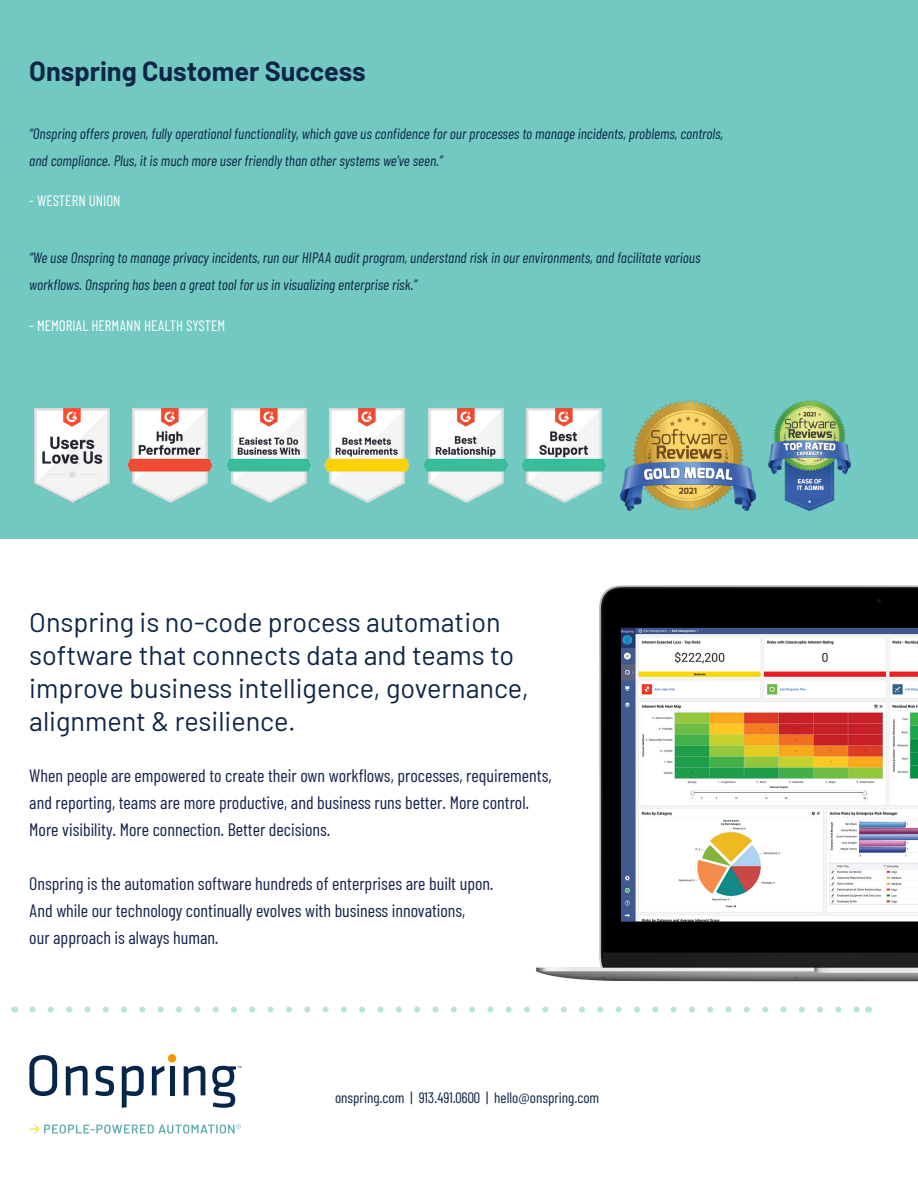
<style>
.page{position:relative;width:918px;height:1188px;background:#fff}
.page>*{position:absolute;margin:0;border:0;box-sizing:border-box;transform-origin:0 0}
.t1{font:27px/33px "Barlow";color:#0e2548}
.t2{font:700 27px "Barlow";color:#0e2548}
.t3{font:18px/27px "Barlow Condensed";color:#15224c}
.t4{font:italic 15px/27px "Barlow Condensed";color:#0e2548}
.t5{font:15px "Barlow Condensed";color:#0e2548}
.t6{font:15px "Barlow Condensed";color:#fff}
</style>
<div class="page">
<div style="left:0;top:0;width:918px;height:539px;background:#71c9c1"></div>
<img style="left:508px;top:585px;width:410px;height:428px">
<img style="left:620px;top:400px;width:135px;height:111px">
<img style="left:769px;top:400px;width:81px;height:111px">
<img style="left:423px;top:408px;width:85px;height:95px">
<img style="left:325px;top:408px;width:85px;height:95px">
<img style="left:522px;top:408px;width:85px;height:95px">
<img style="left:226px;top:408px;width:85px;height:95px">
<img style="left:128px;top:408px;width:85px;height:95px">
<img style="left:34px;top:408px;width:76px;height:95px">
<svg style="left:32px;top:1007px;width:827px;height:6px"></svg>
<div style="left:144px;top:461px;width:53px;height:8px;background:#ef4c33"></div>
<div style="left:154px;top:476px;width:32px;height:13px;background:#f3f5f4"></div>
<div style="left:253px;top:476px;width:33px;height:13px;background:#f3f5f4"></div>
<div style="left:349px;top:476px;width:32px;height:13px;background:#f3f5f4"></div>
<div style="left:451px;top:476px;width:32px;height:13px;background:#f3f5f4"></div>
<div style="left:549px;top:476px;width:33px;height:13px;background:#f3f5f4"></div>
<div style="left:239px;top:461px;width:53px;height:8px;background:#38bd9c"></div>
<div style="left:431px;top:461px;width:53px;height:8px;background:#38bd9c"></div>
<div style="left:533px;top:461px;width:53px;height:8px;background:#38bd9c"></div>
<div style="left:338px;top:461px;width:53px;height:8px;background:#fdd107"></div>
<svg style="left:29px;top:1055px;width:28px;height:41px"></svg>
<svg style="left:66px;top:1066px;width:22px;height:29px"></svg>
<svg style="left:95px;top:1066px;width:19px;height:30px"></svg>
<svg style="left:122px;top:1066px;width:22px;height:42px"></svg>
<svg style="left:152px;top:1066px;width:13px;height:29px"></svg>
<hr style="left:170px;top:1066px;width:4px;height:29px;background:#05264a">
<svg style="left:184px;top:1066px;width:21px;height:29px"></svg>
<div style="left:168px;top:1054px;width:8px;height:9px;background:#f59600;border-radius:50%"></div>
<svg style="left:29px;top:1124px;width:212px;height:10px"></svg>
<svg style="left:212px;top:1066px;width:30px;height:42px"></svg>
<p class="t2" style="left:29px;top:51px;width:338px">Onspring Customer Success</p>
<p class="t4" style="left:29px;top:119px;width:695px">“Onspring offers proven, fully operational functionality, which gave us confidence for our processes to manage incidents, problems, controls, and compliance. Plus, it is much more user friendly than other systems we’ve seen.”</p>
<p class="t6" style="left:29px;top:191px;width:93px">- WESTERN UNION</p>
<p class="t4" style="left:29px;top:244px;width:673px">“We use Onspring to manage privacy incidents, run our HIPAA audit program, understand risk in our environments, and facilitate various workflows. Onspring has been a great tool for us in visualizing enterprise risk.”</p>
<p class="t6" style="left:29px;top:316px;width:198px">- MEMORIAL HERMANN HEALTH SYSTEM</p>
<p class="t1" style="left:29px;top:604px;width:487px">Onspring is no-code process automation software that connects data and teams to</p>
<p class="t1" style="left:29px;top:670px;width:501px">improve business intelligence, governance, alignment &amp; resilience.</p>
<p class="t3" style="left:29px;top:761px;width:524px">When people are empowered to create their own workflows, processes, requirements, and reporting, teams are more productive, and business runs better. More control.<br>More visibility. More connection. Better decisions.</p>
<p class="t3" style="left:29px;top:869px;width:466px">Onspring is the automation software hundreds of enterprises are built upon.<br>And while our technology continually evolves with business innovations,<br>our approach is always human.</p>
<p class="t5" style="left:335px;top:1088px;width:266px">onspring.com | 913.491.0600 | hello@onspring.com</p>
</div>
